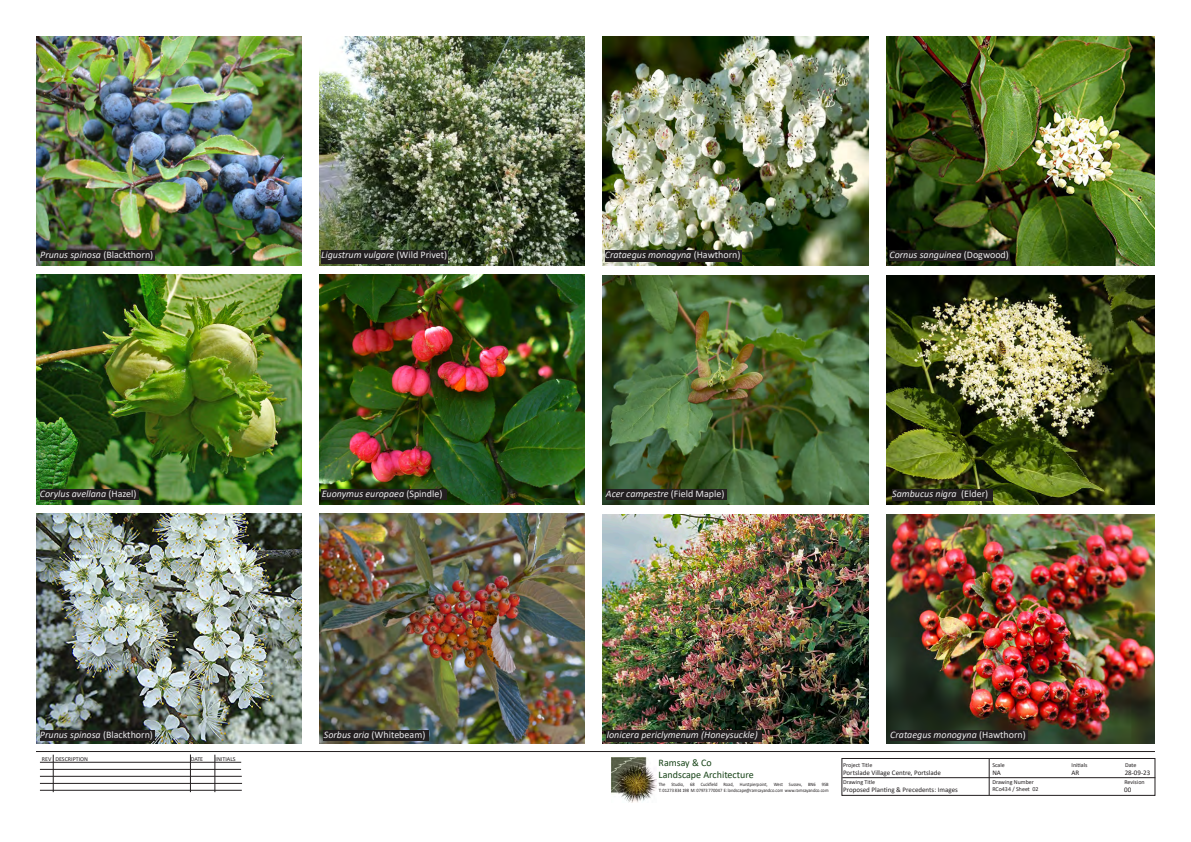
<style>
.page{position:relative;width:1191px;height:842px;background:#fff}
.page>*{position:absolute;margin:0;border:0;box-sizing:border-box;transform-origin:0 0}
.t1{font:italic 10px "Calibri";color:#ececee}
.t2{font:10px/12px "Calibri";color:#174317}
.t3{font:10px "Calibri";color:#ececee}
.t4{font:7px "Calibri";color:#231f20}
.t5{font:6px "Calibri";color:#231f20}
.t6{font:5px/6px "Calibri";color:#231f20;scale:.9 1}
.s1{font-style:normal}
.s2{font-style:italic}
</style>
<div class="page">
<div style="left:841px;top:758px;width:314px;height:37px;border:1px solid #231f20"></div>
<hr style="left:842px;top:777px;width:313px;height:1px;background:#231f20">
<hr style="left:40px;top:762px;width:201px;height:1px;background:#231f20">
<hr style="left:40px;top:769px;width:201px;height:1px;background:#231f20">
<hr style="left:40px;top:776px;width:202px;height:1px;background:#231f20">
<hr style="left:40px;top:790px;width:202px;height:1px;background:#231f20">
<hr style="left:40px;top:783px;width:202px;height:1px;background:#231f20">
<hr style="left:53px;top:755px;width:1px;height:37px;background:#231f20">
<hr style="left:190px;top:754px;width:1px;height:38px;background:#231f20">
<hr style="left:214px;top:755px;width:1px;height:37px;background:#231f20">
<img style="left:611px;top:758px;width:45px;height:45px">
<hr style="left:989px;top:758px;width:1px;height:37px;background:#231f20">
<hr style="left:36px;top:751px;width:1119px;height:1px;background:#231f20">
<img style="left:36px;top:275px;width:265px;height:229px">
<img style="left:36px;top:514px;width:265px;height:229px">
<img style="left:36px;top:36px;width:265px;height:230px">
<img style="left:319px;top:275px;width:265px;height:229px">
<img style="left:319px;top:514px;width:265px;height:229px">
<img style="left:319px;top:37px;width:265px;height:229px">
<img style="left:886px;top:36px;width:269px;height:230px">
<img style="left:886px;top:275px;width:268px;height:229px">
<img style="left:886px;top:514px;width:268px;height:230px">
<img style="left:602px;top:36px;width:266px;height:230px">
<img style="left:602px;top:275px;width:266px;height:230px">
<img style="left:602px;top:514px;width:266px;height:230px">
<div style="left:40px;top:489px;width:98px;height:11px;background:#231f20"></div>
<div style="left:40px;top:730px;width:114px;height:11px;background:#231f20"></div>
<div style="left:40px;top:250px;width:115px;height:10px;background:#231f20"></div>
<div style="left:324px;top:730px;width:105px;height:11px;background:#231f20"></div>
<div style="left:607px;top:730px;width:155px;height:12px;background:#231f20"></div>
<div style="left:890px;top:730px;width:138px;height:11px;background:#231f20"></div>
<div style="left:322px;top:489px;width:125px;height:11px;background:#231f20"></div>
<div style="left:606px;top:489px;width:120px;height:10px;background:#231f20"></div>
<div style="left:892px;top:489px;width:100px;height:11px;background:#231f20"></div>
<div style="left:321px;top:251px;width:127px;height:13px;background:#231f20"></div>
<div style="left:605px;top:251px;width:136px;height:11px;background:#231f20"></div>
<div style="left:889px;top:251px;width:121px;height:10px;background:#231f20"></div>
<p class="t1" style="left:40px;top:247px;width:114px">Prunus spinosa <span class="s1">(Blackthorn)</span></p>
<p class="t1" style="left:40px;top:486px;width:98px">Corylus avellana <span class="s1">(Hazel)</span></p>
<p class="t1" style="left:321px;top:248px;width:127px">Ligustrum vulgare <span class="s1">(Wild Privet)</span></p>
<p class="t1" style="left:605px;top:248px;width:137px">Crataegus monogyna <span class="s1">(Hawthorn)</span></p>
<p class="t1" style="left:889px;top:248px;width:121px">Cornus sanguinea <span class="s1">(Dogwood)</span></p>
<p class="t1" style="left:322px;top:486px;width:122px">Euonymus europaea <span class="s1">(Spindle)</span></p>
<p class="t1" style="left:606px;top:486px;width:120px">Acer campestre <span class="s1">(Field Maple)</span></p>
<p class="t1" style="left:892px;top:486px;width:97px">Sambucus nigra <span class="s1">(Elder)</span></p>
<p class="t1" style="left:40px;top:728px;width:114px">Prunus spinosa <span class="s1">(Blackthorn)</span></p>
<p class="t5" style="left:42px;top:755px;width:48px">REV DESCRIPTION</p>
<p class="t5" style="left:191px;top:755px;width:14px">DATE</p>
<p class="t5" style="left:215px;top:755px;width:22px">INITIALS</p>
<p class="t3" style="left:324px;top:728px;width:103px"><span class="s2">Sorbus aria</span> (Whitebeam)</p>
<p class="t1" style="left:607px;top:728px;width:152px">lonicera periclymenum (Honeysuckle)</p>
<p class="t1" style="left:890px;top:728px;width:137px">Crataegus monogyna <span class="s1">(Hawthorn)</span></p>
<p class="t2" style="left:658px;top:756px;width:97px">Ramsay &amp; Co<br>Landscape Architecture</p>
<p class="t5" style="left:843px;top:761px;width:31px">Project Title</p>
<p class="t5" style="left:843px;top:778px;width:34px">Drawing Title</p>
<p class="t5" style="left:992px;top:778px;width:43px">Drawing Number</p>
<p class="t5" style="left:992px;top:761px;width:14px">Scale</p>
<p class="t4" style="left:992px;top:768px;width:10px">NA</p>
<p class="t5" style="left:992px;top:785px;width:48px">RCo434 / Sheet 02</p>
<p class="t4" style="left:843px;top:768px;width:99px">Portslade Village Centre, Portslade</p>
<p class="t4" style="left:843px;top:784px;width:116px">Proposed Planting &amp; Precedents: Images</p>
<p class="t6" style="left:658px;top:781px;width:190px">The Studio, 68 Cuckfield Road, Hurstpierpoint, West Sussex, BN6 9SB<br>T: 01273 834 198 M: 07973 770047 E: landscape@ramsayandco.com www.ramsayandco.com</p>
<p class="t5" style="left:1071px;top:761px;width:17px">Initials</p>
<p class="t5" style="left:1125px;top:761px;width:13px">Date</p>
<p class="t5" style="left:1124px;top:778px;width:22px">Revision</p>
<p class="t4" style="left:1071px;top:768px;width:9px">AR</p>
<p class="t4" style="left:1124px;top:768px;width:27px">28-09-23</p>
<p class="t4" style="left:1124px;top:784px;width:9px">00</p>
</div>
